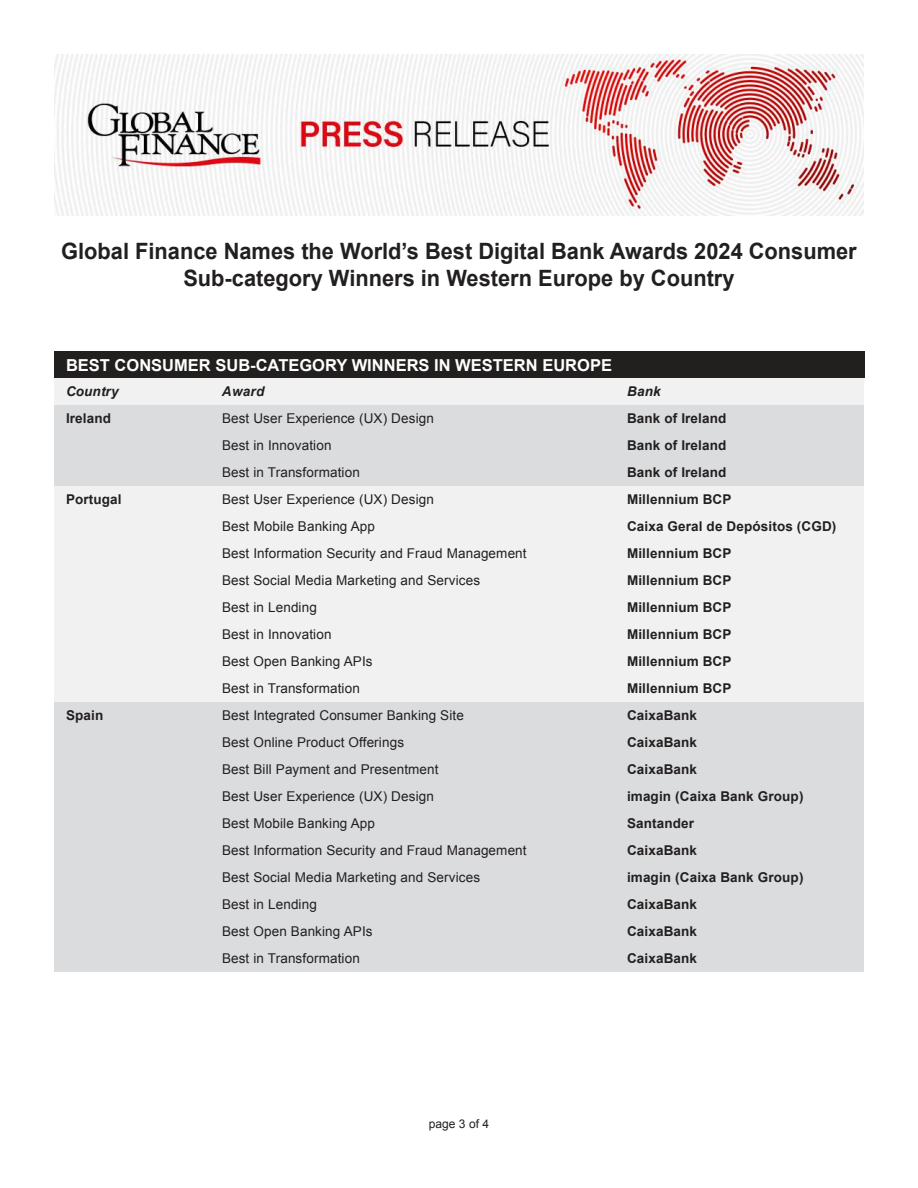
<style>
.page{position:relative;width:918px;height:1188px;background:#fff}
.page>*{position:absolute;margin:0;border:0;box-sizing:border-box;transform-origin:0 0}
.t1{font:700 22.5px/27px "Arial";color:#221f1f;text-align:center}
.t2{font:700 16.5px "Arial";color:#fff}
.t3{font:13.5px "Arial";letter-spacing:.01em;color:#221f1f}
.t4{font:700 13.5px "Arial";letter-spacing:.01em;color:#221f1f}
.t5{font:italic 700 13.5px "Arial";letter-spacing:.02em;color:#221f1f}
.t6{font:12px "Arial";color:#221f1f}
</style>
<div class="page">
<img style="left:54px;top:54px;width:810px;height:162px">
<div style="left:54px;top:351px;width:810px;height:27px;background:#221f1f"></div>
<div style="left:54px;top:378px;width:810px;height:27px;background:#f1f1f2"></div>
<svg style="left:54px;top:405px;width:810px;height:567px;fill:#dbdcde"></svg>
<h1 class="t1" style="left:61px;top:240px;width:797px">Global Finance Names the World’s Best Digital Bank Awards 2024 Consumer<br>Sub-category Winners in Western Europe by Country</h1>
<p class="t2" style="left:66px;top:358px;width:548px">BEST CONSUMER SUB-CATEGORY WINNERS IN WESTERN EUROPE</p>
<p class="t5" style="left:66px;top:387px;width:54px">Country</p>
<p class="t5" style="left:222px;top:387px;width:44px">Award</p>
<p class="t5" style="left:627px;top:387px;width:35px">Bank</p>
<p class="t4" style="left:66px;top:414px;width:47px">Ireland</p>
<p class="t3" style="left:222px;top:410px;width:213px">Best User Experience (UX) Design</p>
<p class="t4" style="left:627px;top:414px;width:101px">Bank of Ireland</p>
<p class="t3" style="left:222px;top:441px;width:111px">Best in Innovation</p>
<p class="t4" style="left:627px;top:441px;width:101px">Bank of Ireland</p>
<p class="t3" style="left:222px;top:468px;width:139px">Best in Transformation</p>
<p class="t4" style="left:627px;top:468px;width:101px">Bank of Ireland</p>
<p class="t4" style="left:66px;top:495px;width:57px">Portugal</p>
<p class="t3" style="left:222px;top:491px;width:213px">Best User Experience (UX) Design</p>
<p class="t4" style="left:627px;top:495px;width:106px">Millennium BCP</p>
<p class="t3" style="left:222px;top:522px;width:155px">Best Mobile Banking App</p>
<p class="t4" style="left:627px;top:522px;width:211px">Caixa Geral de Depósitos (CGD)</p>
<p class="t3" style="left:222px;top:549px;width:306px">Best Information Security and Fraud Management</p>
<p class="t4" style="left:627px;top:549px;width:106px">Millennium BCP</p>
<p class="t3" style="left:222px;top:576px;width:260px">Best Social Media Marketing and Services</p>
<p class="t4" style="left:627px;top:576px;width:106px">Millennium BCP</p>
<p class="t3" style="left:222px;top:603px;width:96px">Best in Lending</p>
<p class="t4" style="left:627px;top:603px;width:106px">Millennium BCP</p>
<p class="t3" style="left:222px;top:630px;width:111px">Best in Innovation</p>
<p class="t4" style="left:627px;top:630px;width:106px">Millennium BCP</p>
<p class="t3" style="left:222px;top:657px;width:152px">Best Open Banking APIs</p>
<p class="t4" style="left:627px;top:657px;width:106px">Millennium BCP</p>
<p class="t3" style="left:222px;top:684px;width:139px">Best in Transformation</p>
<p class="t4" style="left:627px;top:684px;width:106px">Millennium BCP</p>
<p class="t4" style="left:66px;top:711px;width:39px">Spain</p>
<p class="t3" style="left:222px;top:711px;width:243px">Best Integrated Consumer Banking Site</p>
<p class="t4" style="left:627px;top:711px;width:72px">CaixaBank</p>
<p class="t3" style="left:222px;top:738px;width:184px">Best Online Product Offerings</p>
<p class="t4" style="left:627px;top:738px;width:72px">CaixaBank</p>
<p class="t3" style="left:222px;top:765px;width:218px">Best Bill Payment and Presentment</p>
<p class="t4" style="left:627px;top:765px;width:72px">CaixaBank</p>
<p class="t3" style="left:222px;top:788px;width:213px">Best User Experience (UX) Design</p>
<p class="t4" style="left:627px;top:792px;width:178px">imagin (Caixa Bank Group)</p>
<p class="t3" style="left:222px;top:819px;width:155px">Best Mobile Banking App</p>
<p class="t4" style="left:627px;top:819px;width:69px">Santander</p>
<p class="t3" style="left:222px;top:846px;width:306px">Best Information Security and Fraud Management</p>
<p class="t4" style="left:627px;top:846px;width:72px">CaixaBank</p>
<p class="t3" style="left:222px;top:873px;width:260px">Best Social Media Marketing and Services</p>
<p class="t4" style="left:627px;top:873px;width:178px">imagin (Caixa Bank Group)</p>
<p class="t3" style="left:222px;top:900px;width:96px">Best in Lending</p>
<p class="t4" style="left:627px;top:900px;width:72px">CaixaBank</p>
<p class="t3" style="left:222px;top:927px;width:152px">Best Open Banking APIs</p>
<p class="t4" style="left:627px;top:927px;width:72px">CaixaBank</p>
<p class="t3" style="left:222px;top:954px;width:139px">Best in Transformation</p>
<p class="t4" style="left:627px;top:954px;width:72px">CaixaBank</p>
<p class="t6" style="left:429px;top:1119px;width:62px">page 3 of 4</p>
</div>
